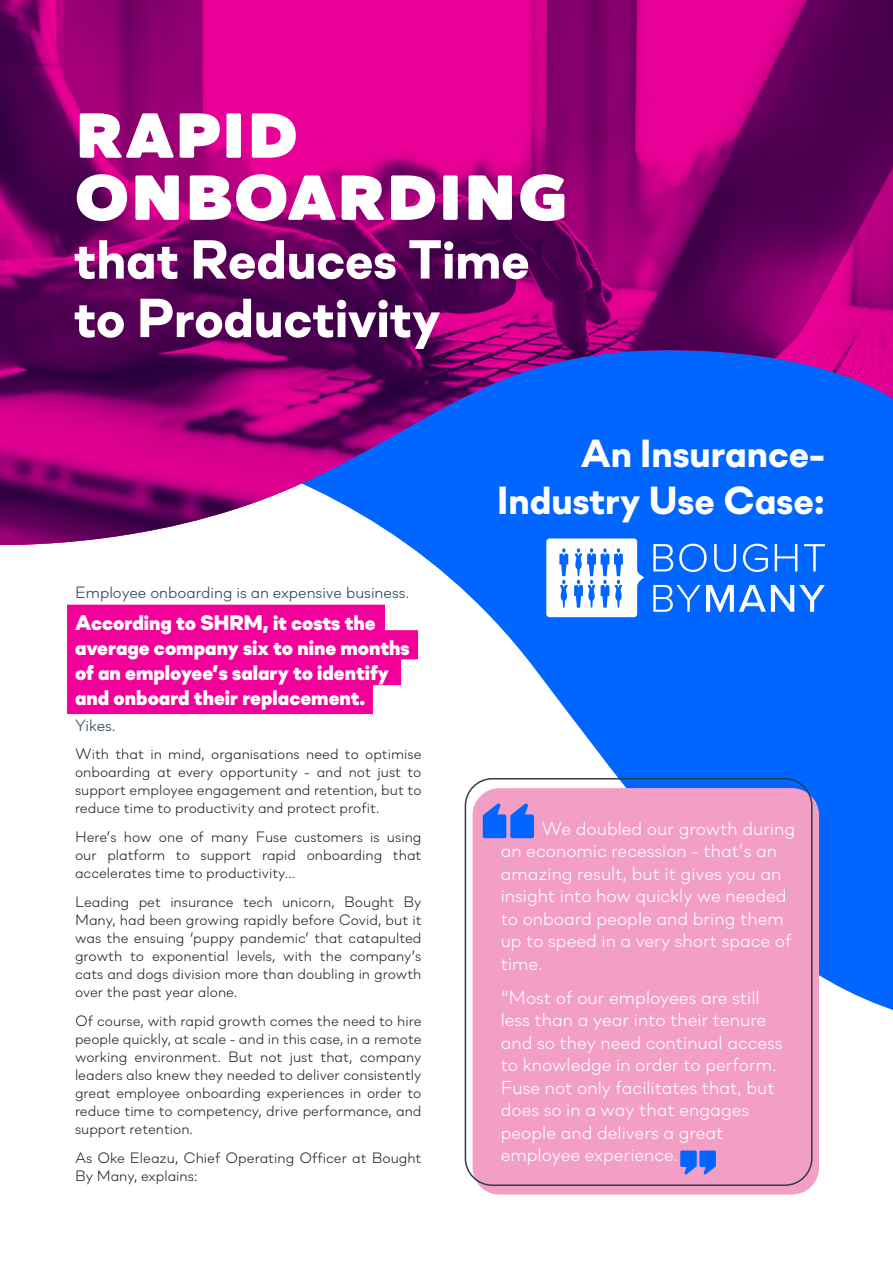
<style>
.page{position:relative;width:893px;height:1263px;background:#fff}
.page>*{position:absolute;margin:0;border:0;box-sizing:border-box;transform-origin:0 0}
.t1{font:63.45px/62.1px "Dallas PS Sans Bld";letter-spacing:-.02em;color:#fff}
.t2{font:800 54.75px/58.5px "Soin Sans Neue";letter-spacing:-.005em;color:#fff}
.t3{font:800 39.15px/47px "Soin Sans Neue";color:#fff;text-align:right}
.t4{font:900 21px/25.2px "Soin Sans Neue";color:#fff}
.t5{font:300 18.75px/22.5px "Soin Sans Neue";color:#fff}
.t6{font:300 16.35px "Soin Sans Neue";color:#2b3d4a}
.t7{font:300 15px/18px "Soin Sans Neue";color:#22222a;text-align:justify}
</style>
<div class="page">
<svg style="left:67px;top:554px;width:826px;height:512px"></svg>
<svg style="left:67px;top:605px;width:351px;height:109px;background:#f20e9e"></svg>
<img style="left:0;top:0;width:893px;height:545px">
<svg style="left:653px;top:585px;width:172px;height:27px"></svg>
<svg style="left:546px;top:538px;width:98px;height:79px"></svg>
<svg style="left:653px;top:544px;width:20px;height:27px"></svg>
<svg style="left:679px;top:544px;width:28px;height:28px"></svg>
<svg style="left:714px;top:544px;width:22px;height:28px"></svg>
<svg style="left:743px;top:544px;width:25px;height:28px"></svg>
<svg style="left:775px;top:544px;width:22px;height:27px"></svg>
<svg style="left:804px;top:544px;width:21px;height:27px"></svg>
<div style="left:473px;top:788px;width:346px;height:406px;background:#f39fc5;border-radius:27px"></div>
<svg style="left:483px;top:803px;width:51px;height:35px"></svg>
<svg style="left:680px;top:1150px;width:36px;height:24px"></svg>
<div style="left:465px;top:778px;width:348px;height:408px;border:2px solid #2b3d4a;border-radius:27px"></div>
<h1 class="t1" style="left:74px;top:104px;width:496px">RAPID<br>ONBOARDING</h1>
<h2 class="t2" style="left:74px;top:227px;width:458px">that Reduces Time to Productivity</h2>
<p class="t6" style="left:75px;top:580px;width:336px">Employee onboarding is an expensive business.</p>
<h3 class="t4" style="left:75px;top:606px;width:336px">According to SHRM, it costs the average company six to nine months of an employee’s salary to identify and onboard their replacement.</h3>
<p class="t6" style="left:75px;top:712px;width:42px">Yikes.</p>
<p class="t7" style="left:75px;top:743px;width:348px">With that in mind, organisations need to optimise onboarding at every opportunity - and not just to support employee engagement and retention, but to reduce time to productivity and protect profit.</p>
<p class="t7" style="left:75px;top:826px;width:348px">Here’s how one of many Fuse customers is using our platform to support rapid onboarding that accelerates time to productivity...</p>
<p class="t7" style="left:75px;top:892px;width:348px">Leading pet insurance tech unicorn, Bought By Many, had been growing rapidly before Covid, but it was the ensuing ‘puppy pandemic’ that catapulted growth to exponential levels, with the company’s cats and dogs division more than doubling in growth over the past year alone.</p>
<p class="t7" style="left:75px;top:1011px;width:348px">Of course, with rapid growth comes the need to hire people quickly, at scale - and in this case, in a remote working environment. But not just that, company leaders also knew they needed to deliver consistently great employee onboarding experiences in order to reduce time to competency, drive performance, and support retention.</p>
<p class="t7" style="left:75px;top:1148px;width:348px">As Oke Eleazu, Chief Operating Officer at Bought<br>By Many, explains:</p>
<h3 class="t3" style="left:497px;top:427px;width:329px">An Insurance-<br>Industry Use Case:</h3>
<p class="t5" style="left:501px;top:816px;width:296px;text-indent:41px">We doubled our growth during an economic recession - that’s an amazing result, but it gives you an insight into how quickly we needed to onboard people and bring them up to speed in a very short space of time.</p>
<p class="t5" style="left:501px;top:984px;width:283px">“Most of our employees are still less than a year into their tenure and so they need continual access to knowledge in order to perform.<br>Fuse not only facilitates that, but does so in a way that engages people and delivers a great employee experience.</p>
</div>
